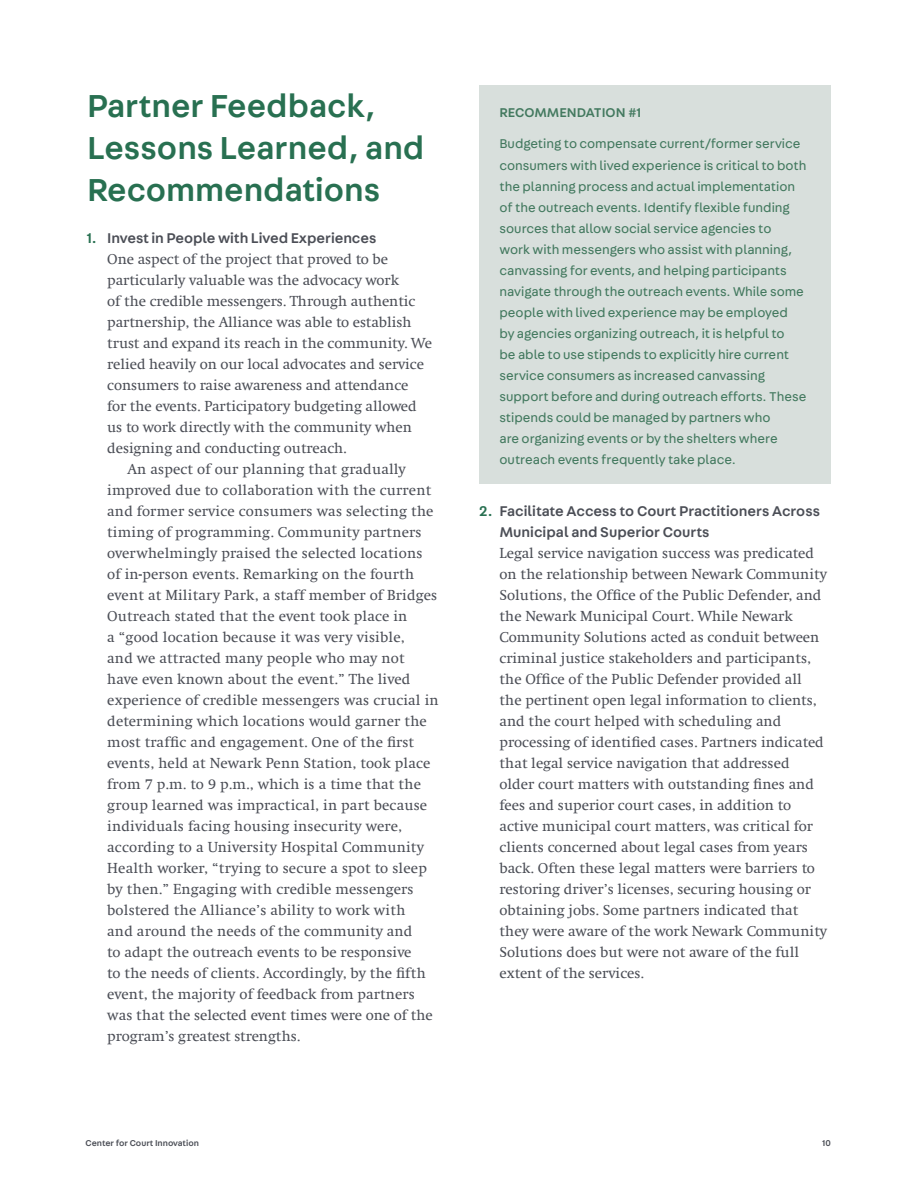
<style>
.page{position:relative;width:918px;height:1188px;background:#fff}
.page>*{position:absolute;margin:0;border:0;box-sizing:border-box;transform-origin:0 0}
.t1{font:500 33.75px/42px "Fabriga";color:#287051}
.t2{font:15px/21px "Swift";color:#4b4e56}
.t3{font:500 15px/21px "Fabriga";color:#4b4e56}
.t4{font:13.5px/21px "Fabriga";color:#43795f}
.t5{font:500 13.5px "Fabriga";color:#43795f}
.t6{font:500 9px "Fabriga";color:#4b4e56}
.s1{color:#287051}
</style>
<div class="page">
<div style="left:479px;top:86px;width:352px;height:398px;background:#d8dfdc"></div>
<h1 class="t1" style="left:87px;top:83px;width:339px">Partner Feedback,<br>Lessons Learned, and<br>Recommendations</h1>
<p class="t3" style="left:87px;top:227px;width:291px"><span class="s1">1.</span> Invest in People with Lived Experiences</p>
<p class="t2" style="left:107px;top:249px;width:282px">One aspect of the project that proved to be</p>
<p class="t2" style="left:107px;top:270px;width:293px">particularly valuable was the advocacy work</p>
<p class="t2" style="left:107px;top:291px;width:310px">of the credible messengers. Through authentic</p>
<p class="t2" style="left:107px;top:312px;width:306px">partnership, the Alliance was able to establish</p>
<p class="t2" style="left:107px;top:333px;width:326px">trust and expand its reach in the community. We</p>
<p class="t2" style="left:107px;top:354px;width:318px">relied heavily on our local advocates and service</p>
<p class="t2" style="left:107px;top:375px;width:303px">consumers to raise awareness and attendance</p>
<p class="t2" style="left:107px;top:396px;width:311px">for the events. Participatory budgeting allowed</p>
<p class="t2" style="left:107px;top:417px;width:306px">us to work directly with the community when</p>
<p class="t2" style="left:107px;top:438px;width:241px">designing and conducting outreach.</p>
<p class="t2" style="left:128px;top:459px;width:280px">An aspect of our planning that gradually</p>
<p class="t2" style="left:107px;top:480px;width:326px">improved due to collaboration with the current</p>
<p class="t2" style="left:107px;top:501px;width:328px">and former service consumers was selecting the</p>
<p class="t2" style="left:107px;top:522px;width:316px">timing of programming. Community partners</p>
<p class="t2" style="left:107px;top:543px;width:317px">overwhelmingly praised the selected locations</p>
<p class="t2" style="left:107px;top:564px;width:309px">of in-person events. Remarking on the fourth</p>
<p class="t2" style="left:107px;top:585px;width:332px">event at Military Park, a staff member of Bridges</p>
<p class="t2" style="left:107px;top:606px;width:302px">Outreach stated that the event took place in</p>
<p class="t2" style="left:107px;top:627px;width:299px">a “good location because it was very visible,</p>
<p class="t2" style="left:107px;top:648px;width:299px">and we attracted many people who may not</p>
<p class="t2" style="left:107px;top:669px;width:305px">have even known about the event.” The lived</p>
<p class="t2" style="left:107px;top:690px;width:333px">experience of credible messengers was crucial in</p>
<p class="t2" style="left:107px;top:711px;width:321px">determining which locations would garner the</p>
<p class="t2" style="left:107px;top:732px;width:308px">most traffic and engagement. One of the first</p>
<p class="t2" style="left:107px;top:753px;width:325px">events, held at Newark Penn Station, took place</p>
<p class="t2" style="left:107px;top:774px;width:315px">from 7 p.m. to 9 p.m., which is a time that the</p>
<p class="t2" style="left:107px;top:795px;width:322px">group learned was impractical, in part because</p>
<p class="t2" style="left:107px;top:816px;width:297px">individuals facing housing insecurity were,</p>
<p class="t2" style="left:107px;top:837px;width:318px">according to a University Hospital Community</p>
<p class="t2" style="left:107px;top:858px;width:321px">Health worker, “trying to secure a spot to sleep</p>
<p class="t2" style="left:107px;top:879px;width:308px">by then.” Engaging with credible messengers</p>
<p class="t2" style="left:107px;top:900px;width:300px">bolstered the Alliance’s ability to work with</p>
<p class="t2" style="left:107px;top:921px;width:307px">and around the needs of the community and</p>
<p class="t2" style="left:107px;top:942px;width:306px">to adapt the outreach events to be responsive</p>
<p class="t2" style="left:107px;top:963px;width:320px">to the needs of clients. Accordingly, by the fifth</p>
<p class="t2" style="left:107px;top:984px;width:309px">event, the majority of feedback from partners</p>
<p class="t2" style="left:107px;top:1005px;width:327px">was that the selected event times were one of the</p>
<p class="t2" style="left:107px;top:1026px;width:195px">program’s greatest strengths.</p>
<p class="t5" style="left:500px;top:103px;width:143px">RECOMMENDATION #1</p>
<p class="t4" style="left:500px;top:133px;width:308px">Budgeting to compensate current/former service consumers with lived experience is critical to both the planning process and actual implementation of the outreach events. Identify flexible funding sources that allow social service agencies to<br>work with messengers who assist with planning, canvassing for events, and helping participants navigate through the outreach events. While some people with lived experience may be employed by agencies organizing outreach, it is helpful to<br>be able to use stipends to explicitly hire current service consumers as increased canvassing support before and during outreach efforts. These stipends could be managed by partners who<br>are organizing events or by the shelters where outreach events frequently take place.</p>
<p class="t3" style="left:500px;top:500px;width:322px;text-indent:-20px"><span class="s1">2.</span> Facilitate Access to Court Practitioners Across<br>Municipal and Superior Courts</p>
<p class="t2" style="left:500px;top:543px;width:329px">Legal service navigation success was predicated on the relationship between Newark Community Solutions, the Office of the Public Defender, and the Newark Municipal Court. While Newark Community Solutions acted as conduit between criminal justice stakeholders and participants, the Office of the Public Defender provided all the pertinent open legal information to clients, and the court helped with scheduling and processing of identified cases. Partners indicated that legal service navigation that addressed older court matters with outstanding fines and fees and superior court cases, in addition to active municipal court matters, was critical for clients concerned about legal cases from years back. Often these legal matters were barriers to restoring driver’s licenses, securing housing or obtaining jobs. Some partners indicated that they were aware of the work Newark Community Solutions does but were not aware of the full extent of the services.</p>
<p class="t6" style="left:86px;top:1137px;width:115px">Center for Court Innovation</p>
<p class="t6" style="left:823px;top:1137px;width:10px">10</p>
</div>
